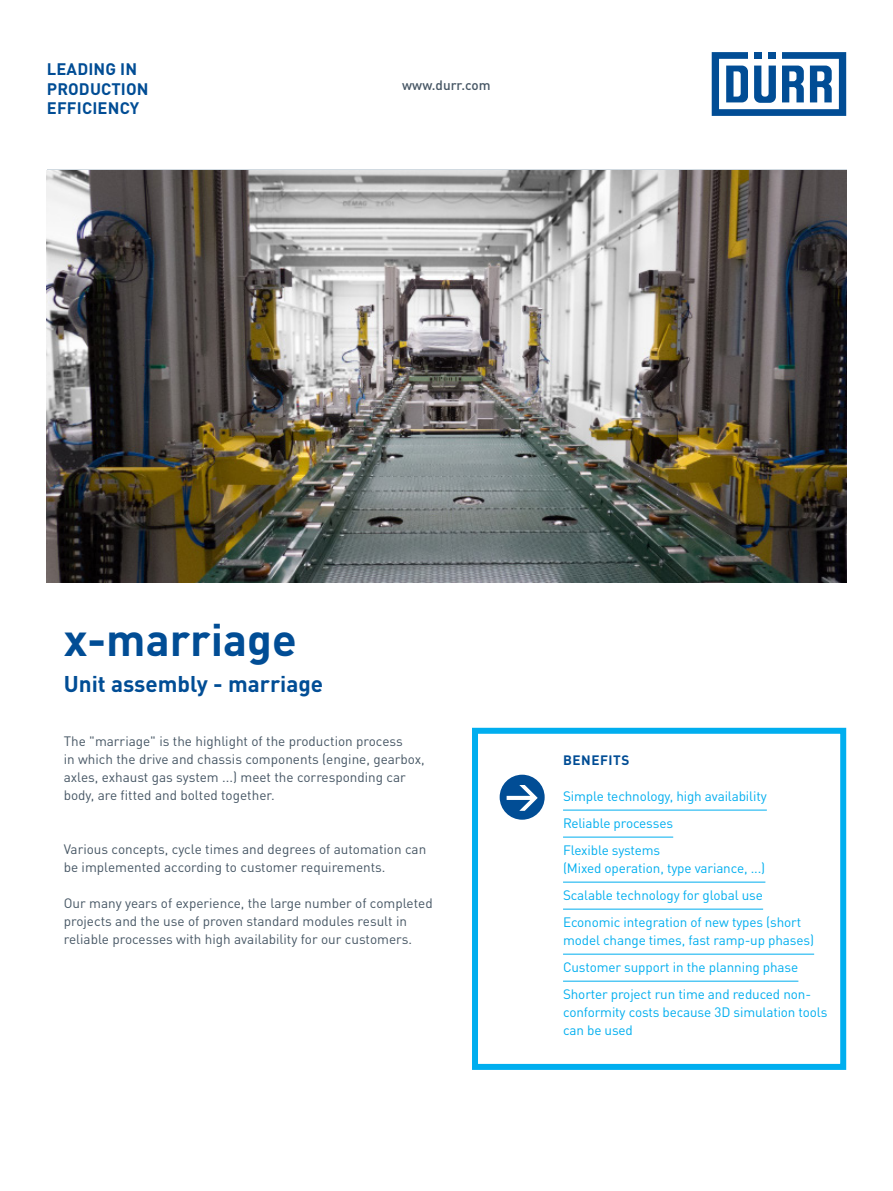
<style>
.page{position:relative;width:893px;height:1191px;background:#fff}
.page>*{position:absolute;margin:0;border:0;box-sizing:border-box;transform-origin:0 0}
.Headline_30pt{font:700 45px "DIN Pro";color:#014d95}
.Subheadline_15pt{font:700 22.5px "DIN Pro";color:#014d95}
.t1{font:700 16.5px/19.5px "DIN Pro";letter-spacing:.01em;color:#014d95}
.Fließtext_DE{font:13.5px/18px "DIN Pro";color:#465664}
.Benefits_Inhalt{font:13.5px/18px "DIN Pro";letter-spacing:-.01em;color:#00aeef}
.t2{font:500 13.5px "DIN Pro";color:#465664}
.Benefits_Überschrift{font:700 13.5px "DIN Pro";letter-spacing:.04em;color:#014d95}
</style>
<div class="page">
<svg style="left:712px;top:52px;width:134px;height:64px"></svg>
<hr style="left:563px;top:810px;width:204px;height:1px;background:#00aeef">
<hr style="left:563px;top:837px;width:110px;height:1px;background:#00aeef">
<hr style="left:563px;top:882px;width:202px;height:1px;background:#00aeef">
<hr style="left:563px;top:909px;width:200px;height:1px;background:#00aeef">
<hr style="left:563px;top:954px;width:251px;height:1px;background:#00aeef">
<hr style="left:563px;top:981px;width:235px;height:1px;background:#00aeef">
<div style="left:472px;top:728px;width:374px;height:342px;border:6px solid #00aeef"></div>
<div style="left:500px;top:774px;width:45px;height:45px;background:#014d95;border-radius:50%"></div>
<svg style="left:507px;top:785px;width:31px;height:26px"></svg>
<img style="left:47px;top:170px;width:799px;height:413px">
<p class="t1" style="left:47px;top:58px;width:103px">LEADING IN<br>PRODUCTION<br>EFFICIENCY</p>
<p class="t2" style="left:402px;top:75px;width:90px">www.durr.com</p>
<p class="Headline_30pt" style="left:64px;top:604px;width:234px">x-marriage</p>
<p class="Subheadline_15pt" style="left:64px;top:666px;width:261px">Unit assembly - marriage</p>
<p class="Fließtext_DE" style="left:64px;top:730px;width:341px">The "marriage" is the highlight of the production process</p>
<p class="Fließtext_DE" style="left:64px;top:748px;width:363px">in which the drive and chassis components (engine, gearbox, axles, exhaust gas system ...) meet the corresponding car body, are fitted and bolted together.</p>
<p class="Fließtext_DE" style="left:64px;top:838px;width:364px">Various concepts, cycle times and degrees of automation can be implemented according to customer requirements.</p>
<p class="Fließtext_DE" style="left:64px;top:892px;width:370px">Our many years of experience, the large number of completed projects and the use of proven standard modules result in reliable processes with high availability for our customers.</p>
<p class="Benefits_Überschrift" style="left:563px;top:750px;width:68px">BENEFITS</p>
<p class="Benefits_Inhalt" style="left:563px;top:786px;width:205px">Simple technology, high availability</p>
<p class="Benefits_Inhalt" style="left:563px;top:813px;width:112px">Reliable processes</p>
<p class="Benefits_Inhalt" style="left:563px;top:840px;width:204px">Flexible systems<br>(Mixed operation, type variance, ...)</p>
<p class="Benefits_Inhalt" style="left:563px;top:885px;width:201px">Scalable technology for global use</p>
<p class="Benefits_Inhalt" style="left:563px;top:912px;width:252px">Economic integration of new types (short model change times, fast ramp-up phases)</p>
<p class="Benefits_Inhalt" style="left:563px;top:957px;width:237px">Customer support in the planning phase</p>
<p class="Benefits_Inhalt" style="left:563px;top:984px;width:266px">Shorter project run time and reduced non&shy;conformity costs because 3D simulation tools can be used</p>
</div>
